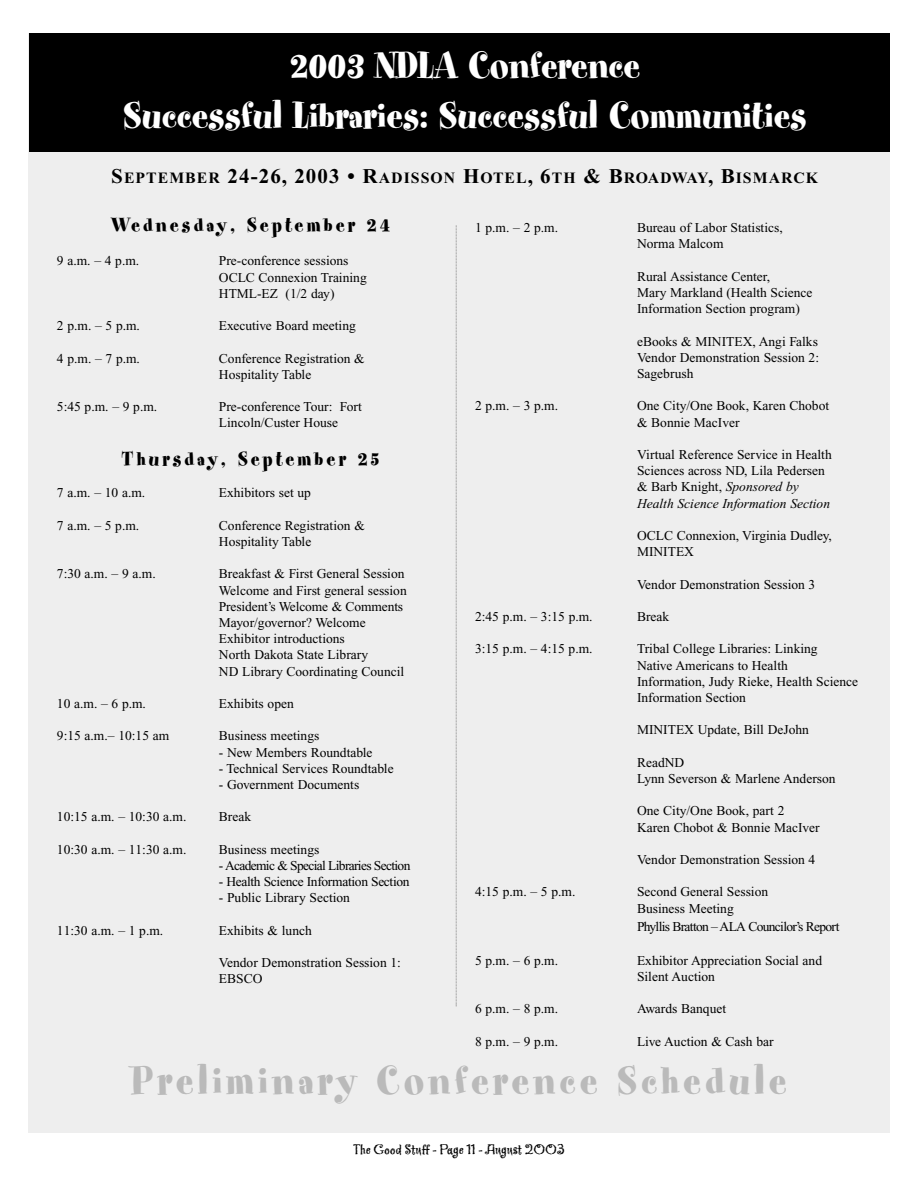
<style>
.page{position:relative;width:918px;height:1188px;background:#fff}
.page>*{position:absolute;margin:0;border:0;box-sizing:border-box;transform-origin:0 0}
.t1{font:45px "Spumoni LP";letter-spacing:.09em;color:#bababa}
.t2{font:42px/50.4px "Spumoni LP";color:#fff;text-align:center}
.t3{font:22.5px "Spumoni LP";letter-spacing:.135em;color:#000}
.t4{font:700 15.75px "Times";letter-spacing:.065em;color:#000}
.t5{font:15px "Greymantle MVB";color:#000}
.t6{font:13.5px/16.2px "Times";color:#000}
.t7{font:13.5px "Times";letter-spacing:-.05em;color:#000}
.t8{font:13.5px "Times";letter-spacing:-.025em;color:#000}
.s1{font-size:21px}
.s2{font-style:italic}
</style>
<div class="page">
<div style="left:28px;top:34px;width:862px;height:1099px;background:#eee"></div>
<div style="left:29px;top:34px;width:861px;height:118px;background:#000"></div>
<svg style="left:456px;top:225px;width:1px;height:781px"></svg>
<h2 class="t2" style="left:123px;top:46px;width:685px">2003 NDLA Conference<br>Successful Libraries: Successful Communities</h2>
<p class="t4" style="left:111px;top:172px;width:708px"><span class="s1">S</span>EPTEMBER <span class="s1">24-26, 2003 • R</span>ADISSON <span class="s1">H</span>OTEL<span class="s1">, 6</span>TH <span class="s1">&amp; B</span>ROADWAY<span class="s1">, B</span>ISMARCK</p>
<h3 class="t3" style="left:111px;top:217px;width:280px">Wednesday, September 24</h3>
<p class="t6" style="left:57px;top:254px;width:84px">9 a.m. – 4 p.m.</p>
<p class="t6" style="left:219px;top:254px;width:149px">Pre-conference sessions<br>OCLC Connexion Training<br>HTML-EZ (1/2 day)</p>
<p class="t6" style="left:57px;top:319px;width:85px">2 p.m. – 5 p.m.</p>
<p class="t6" style="left:219px;top:319px;width:138px">Executive Board meeting</p>
<p class="t6" style="left:57px;top:351px;width:85px">4 p.m. – 7 p.m.</p>
<p class="t6" style="left:219px;top:351px;width:147px">Conference Registration &amp;<br>Hospitality Table</p>
<p class="t6" style="left:57px;top:400px;width:102px">5:45 p.m. – 9 p.m.</p>
<p class="t6" style="left:219px;top:400px;width:145px">Pre-conference Tour: Fort<br>Lincoln/Custer House</p>
<h3 class="t3" style="left:122px;top:452px;width:259px">Thursday, September 25</h3>
<p class="t6" style="left:57px;top:486px;width:90px">7 a.m. – 10 a.m.</p>
<p class="t6" style="left:219px;top:486px;width:94px">Exhibitors set up</p>
<p class="t6" style="left:57px;top:518px;width:84px">7 a.m. – 5 p.m.</p>
<p class="t6" style="left:219px;top:518px;width:147px">Conference Registration &amp;<br>Hospitality Table</p>
<p class="t6" style="left:57px;top:567px;width:100px">7:30 a.m. – 9 a.m.</p>
<p class="t6" style="left:219px;top:567px;width:189px">Breakfast &amp; First General Session<br>Welcome and First general session<br>President’s Welcome &amp; Comments<br>Mayor/governor? Welcome<br>Exhibitor introductions<br>North Dakota State Library<br>ND Library Coordinating Council</p>
<p class="t6" style="left:57px;top:697px;width:91px">10 a.m. – 6 p.m.</p>
<p class="t6" style="left:219px;top:697px;width:76px">Exhibits open</p>
<p class="t6" style="left:57px;top:729px;width:114px">9:15 a.m.– 10:15 am</p>
<p class="t6" style="left:219px;top:729px;width:102px">Business meetings</p>
<p class="t6" style="left:219px;top:745px;width:155px">- New Members Roundtable</p>
<p class="t6" style="left:219px;top:761px;width:176px">- Technical Services Roundtable</p>
<p class="t6" style="left:219px;top:778px;width:142px">- Government Documents</p>
<p class="t6" style="left:57px;top:810px;width:131px">10:15 a.m. – 10:30 a.m.</p>
<p class="t6" style="left:219px;top:810px;width:34px">Break</p>
<p class="t6" style="left:57px;top:842px;width:131px">10:30 a.m. – 11:30 a.m.</p>
<p class="t6" style="left:219px;top:842px;width:102px">Business meetings</p>
<p class="t7" style="left:219px;top:861px;width:193px">- Academic &amp; Special Libraries Section</p>
<p class="t8" style="left:219px;top:877px;width:192px">- Health Science Information Section</p>
<p class="t6" style="left:219px;top:891px;width:133px">- Public Library Section</p>
<p class="t6" style="left:57px;top:923px;width:108px">11:30 a.m. – 1 p.m.</p>
<p class="t6" style="left:219px;top:923px;width:94px">Exhibits &amp; lunch</p>
<p class="t6" style="left:219px;top:956px;width:184px">Vendor Demonstration Session 1:<br>EBSCO</p>
<p class="t6" style="left:475px;top:221px;width:85px">1 p.m. – 2 p.m.</p>
<p class="t6" style="left:637px;top:221px;width:147px">Bureau of Labor Statistics,<br>Norma Malcom</p>
<p class="t6" style="left:637px;top:269px;width:177px">Rural Assistance Center,<br>Mary Markland (Health Science<br>Information Section program)</p>
<p class="t6" style="left:637px;top:334px;width:184px;text-align:justify">eBooks &amp; MINITEX, Angi Falks Vendor Demonstration Session 2:<br>Sagebrush</p>
<p class="t6" style="left:475px;top:399px;width:85px">2 p.m. – 3 p.m.</p>
<p class="t6" style="left:637px;top:399px;width:194px">One City/One Book, Karen Chobot &amp; Bonnie MacIver</p>
<p class="t6" style="left:637px;top:448px;width:196px">Virtual Reference Service in Health Sciences across ND, Lila Pedersen &amp; Barb Knight, <span class="s2">Sponsored by Health Science Information Section</span></p>
<p class="t6" style="left:637px;top:529px;width:196px">OCLC Connexion, Virginia Dudley,<br>MINITEX</p>
<p class="t6" style="left:637px;top:577px;width:180px">Vendor Demonstration Session 3</p>
<p class="t6" style="left:475px;top:610px;width:119px">2:45 p.m. – 3:15 p.m.</p>
<p class="t6" style="left:637px;top:610px;width:34px">Break</p>
<p class="t6" style="left:475px;top:642px;width:119px">3:15 p.m. – 4:15 p.m.</p>
<p class="t6" style="left:637px;top:642px;width:223px">Tribal College Libraries: Linking<br>Native Americans to Health<br>Information, Judy Rieke, Health Science<br>Information Section</p>
<p class="t6" style="left:637px;top:723px;width:173px">MINITEX Update, Bill DeJohn</p>
<p class="t6" style="left:637px;top:755px;width:200px">ReadND<br>Lynn Severson &amp; Marlene Anderson</p>
<p class="t6" style="left:637px;top:804px;width:184px">One City/One Book, part 2<br>Karen Chobot &amp; Bonnie MacIver</p>
<p class="t6" style="left:637px;top:853px;width:180px">Vendor Demonstration Session 4</p>
<p class="t6" style="left:475px;top:885px;width:102px">4:15 p.m. – 5 p.m.</p>
<p class="t6" style="left:637px;top:885px;width:133px">Second General Session<br>Business Meeting</p>
<p class="t7" style="left:637px;top:921px;width:204px">Phyllis Bratton – ALA Councilor’s Report</p>
<p class="t6" style="left:475px;top:953px;width:85px">5 p.m. – 6 p.m.</p>
<p class="t6" style="left:637px;top:953px;width:187px">Exhibitor Appreciation Social and<br>Silent Auction</p>
<p class="t6" style="left:475px;top:1002px;width:85px">6 p.m. – 8 p.m.</p>
<p class="t6" style="left:637px;top:1002px;width:91px">Awards Banquet</p>
<p class="t6" style="left:475px;top:1034px;width:85px">8 p.m. – 9 p.m.</p>
<p class="t6" style="left:637px;top:1034px;width:138px">Live Auction &amp; Cash bar</p>
<h1 class="t1" style="left:131px;top:1066px;width:657px">Preliminary Conference Schedule</h1>
<p class="t5" style="left:353px;top:1140px;width:213px">The Good Stuff - Page 11 - August 2003</p>
</div>
